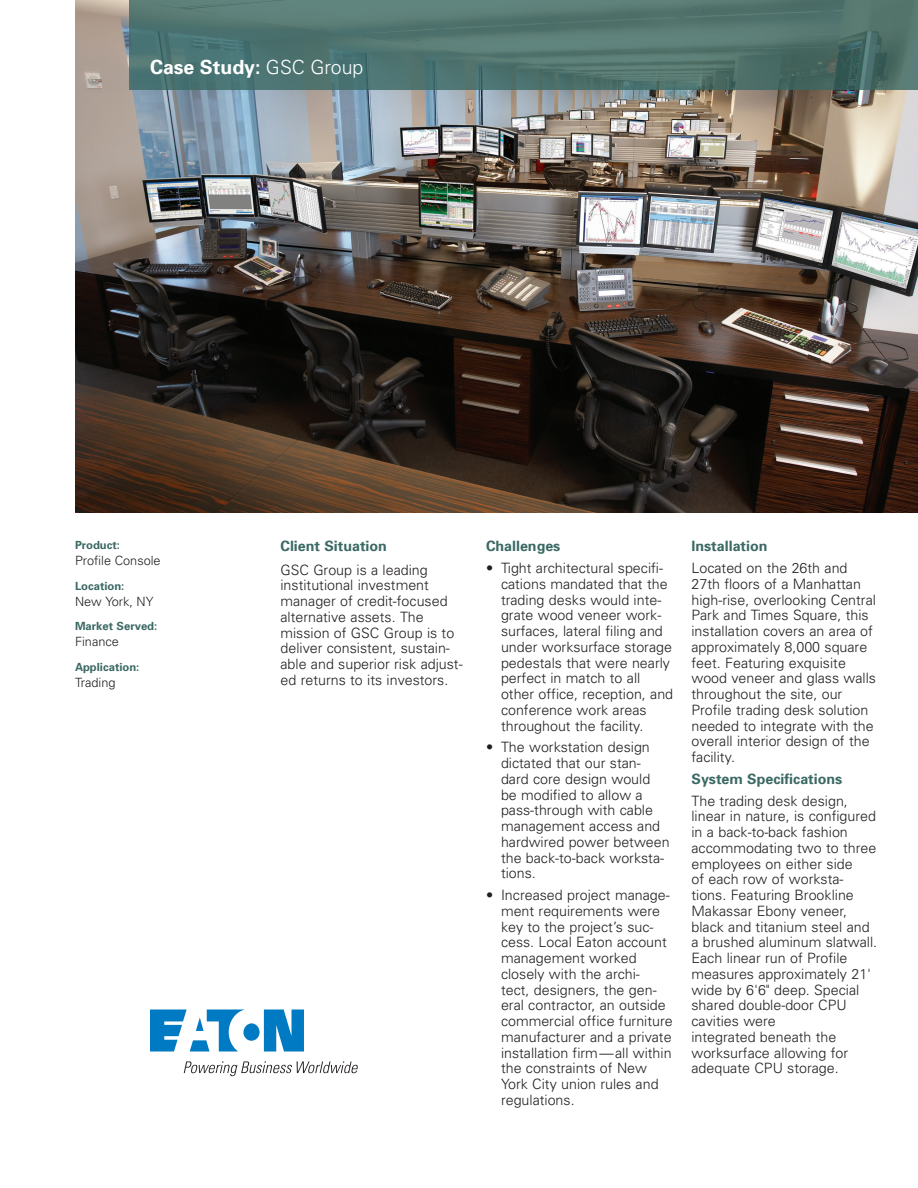
<style>
.page{position:relative;width:918px;height:1188px;background:#fff}
.page>*{position:absolute;margin:0;border:0;box-sizing:border-box;transform-origin:0 0}
.Case_Study_Header{font:700 19.5px "Univers";color:#fff}
.Body_Copy{font:300 14.25px/15.8px "Univers";color:#231f20}
.Body_Copy-2{font:700 14.25px "Univers";color:#3b6964}
.Body_Copy_Head{font:700 14.25px "Univers";color:#3b6964}
.t1{font:300 12.75px "Univers";color:#231f20}
.Highlight_Categories{font:700 11.25px "Univers";color:#3b6964}
.s1{font-weight:300}
</style>
<div class="page">
<svg style="left:150px;top:1010px;width:154px;height:42px"></svg>
<svg style="left:184px;top:1061px;width:174px;height:15px"></svg>
<img style="left:75px;top:0;width:843px;height:513px">
<svg style="left:129px;top:0;width:789px;height:90px;background:#51756f"></svg>
<p class="Case_Study_Header" style="left:150px;top:55px;width:215px">Case Study: <span class="s1">GSC Group</span></p>
<p class="Highlight_Categories" style="left:75px;top:538px;width:46px">Product:</p>
<p class="t1" style="left:75px;top:553px;width:87px">Profile Console</p>
<p class="Highlight_Categories" style="left:75px;top:579px;width:51px">Location:</p>
<p class="t1" style="left:75px;top:593px;width:80px">New York, NY</p>
<p class="Highlight_Categories" style="left:75px;top:620px;width:84px">Market Served:</p>
<p class="t1" style="left:75px;top:634px;width:45px">Finance</p>
<p class="Highlight_Categories" style="left:75px;top:660px;width:66px">Application:</p>
<p class="t1" style="left:75px;top:675px;width:42px">Trading</p>
<p class="Body_Copy_Head" style="left:280px;top:538px;width:108px">Client Situation</p>
<p class="Body_Copy" style="left:280px;top:562px;width:184px">GSC Group is a leading institutional investment manager of credit-focused alternative assets. The mission of GSC Group is to deliver consistent, sustain&shy;able and superior risk adjust&shy;ed returns to its investors.</p>
<p class="Body_Copy-2" style="left:486px;top:538px;width:76px">Challenges</p>
<p class="Body_Copy" style="left:501px;top:560px;width:174px;text-indent:-15px">• Tight architectural specifi&shy;cations mandated that the trading desks would inte&shy;grate wood veneer work&shy;surfaces, lateral filing and under worksurface storage pedestals that were nearly perfect in match to all other office, reception, and conference work areas throughout the facility.</p>
<p class="Body_Copy" style="left:501px;top:739px;width:170px;text-indent:-15px">• The workstation design dictated that our stan&shy;dard core design would be modified to allow a pass-through with cable management access and hardwired power between the back-to-back worksta&shy;tions.</p>
<p class="Body_Copy" style="left:501px;top:887px;width:173px;text-indent:-15px">• Increased project manage&shy;ment requirements were key to the project’s suc&shy;cess. Local Eaton account management worked closely with the archi-<br>tect, designers, the gen&shy;eral contractor, an outside commercial office furniture manufacturer and a private installation firm—all within the constraints of New<br>York City union rules and regulations.</p>
<p class="Body_Copy-2" style="left:692px;top:538px;width:78px">Installation</p>
<p class="Body_Copy" style="left:692px;top:560px;width:186px">Located on the 26th and<br>27th floors of a Manhattan high-rise, overlooking Central<br>Park and Times Square, this installation covers an area of approximately 8,000 square feet. Featuring exquisite wood veneer and glass walls throughout the site, our<br>Profile trading desk solution needed to integrate with the overall interior design of the facility.</p>
<p class="Body_Copy-2" style="left:692px;top:770px;width:152px">System Specifications</p>
<p class="Body_Copy" style="left:692px;top:793px;width:187px">The trading desk design, linear in nature, is configured in a back-to-back fashion accommodating two to three employees on either side<br>of each row of worksta&shy;tions. Featuring Brookline<br>Makassar Ebony veneer, black and titanium steel and a brushed aluminum slatwall.<br>Each linear run of Profile measures approximately 21' wide by 6'6" deep. Special shared double-door CPU cavities were<br>integrated beneath the worksurface allowing for adequate CPU storage.</p>
</div>
